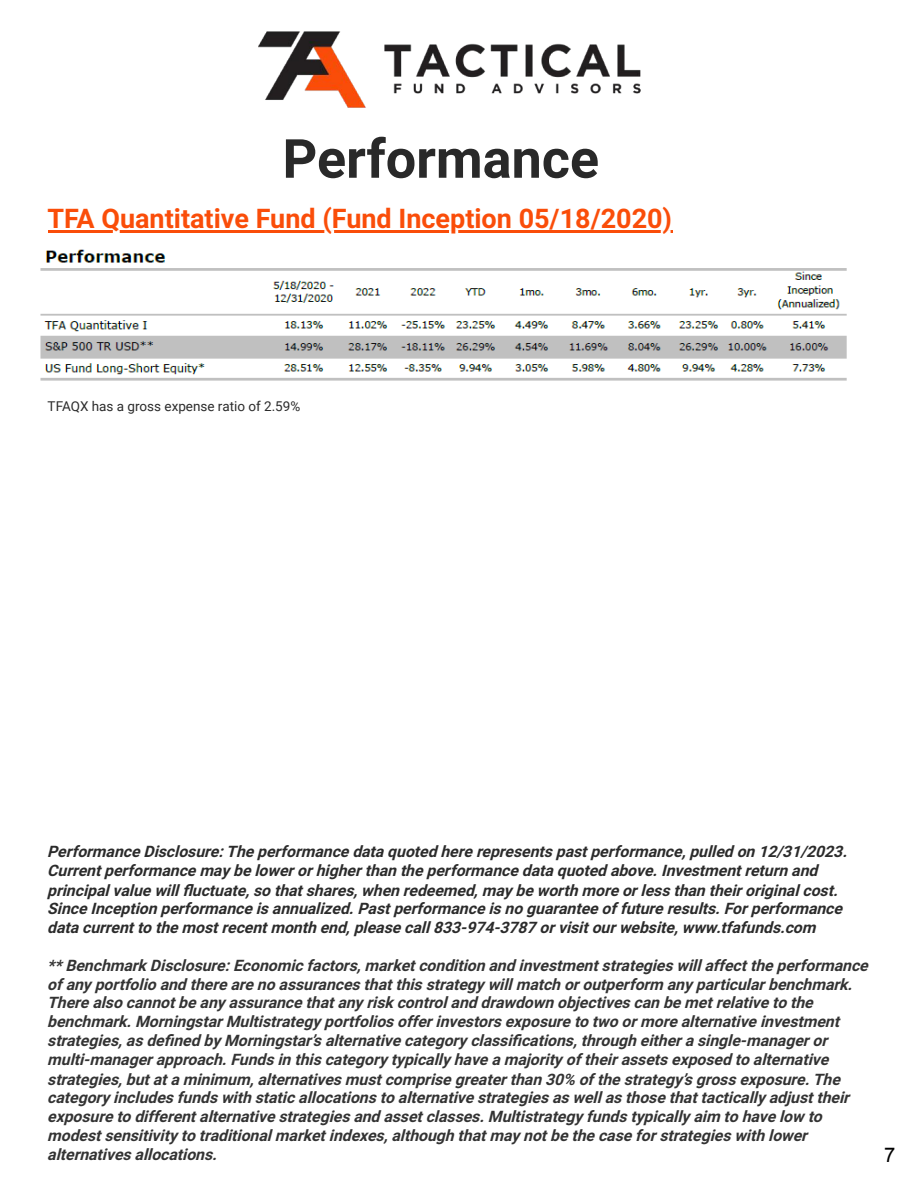
<style>
.page{position:relative;width:918px;height:1188px;background:#fff}
.page>*{position:absolute;margin:0;border:0;box-sizing:border-box;transform-origin:0 0}
.t1{font:700 54px "Roboto";color:#292929}
.t2{font:700 27px "Roboto";color:#fa4d09}
.t3{font:20.25px "Arial";color:#000}
.t4{font:italic 700 15.75px/18.9px "Roboto";color:#333}
.t5{font:italic 700 15.75px/18.9px "Roboto";color:#2b2b2b}
.t6{font:13.5px "Roboto";color:#2b2b2b}
</style>
<div class="page">
<hr style="left:48px;top:231px;width:624px;height:2px;background:#fa4d09">
<img style="left:258px;top:31px;width:383px;height:77px">
<img style="left:40px;top:249px;width:807px;height:132px">
<h1 class="t1" style="left:282px;top:128px;width:318px">Performance</h1>
<h2 class="t2" style="left:48px;top:203px;width:626px">TFA Quantitative Fund (Fund Inception 05/18/2020)</h2>
<p class="t6" style="left:48px;top:398px;width:254px">TFAQX has a gross expense ratio of 2.59%</p>
<p class="t5" style="left:47px;top:842px;width:806px">PerformanceDisclosure:Theperformancedataquoted hererepresentspastperformance,pulled on 12/31/2023.<br>Currentperformancemay belowerorhigherthan theperformancedataquoted above.Investmentreturn and principalvaluewillfluctuate,so thatshares,when redeemed,may beworth moreorlessthan theiroriginalcost.<br>SinceInception performanceisannualized.Pastperformanceisno guaranteeoffutureresults.Forperformance datacurrentto themostrecentmonth end,pleasecall833-974-3787 orvisitourwebsite,www.tfafunds.com</p>
<p class="t4" style="left:47px;top:956px;width:827px">**BenchmarkDisclosure:Economicfactors,marketcondition and investmentstrategieswillaffecttheperformance ofany portfolio and thereareno assurancesthatthisstrategy willmatch oroutperform any particularbenchmark.<br>Therealso cannotbeany assurancethatany riskcontroland drawdown objectivescan bemetrelativeto the benchmark.MorningstarMultistrategy portfoliosofferinvestorsexposureto two ormorealternativeinvestment strategies,asdefined by Morningstar’salternativecategory classifications,through eitherasingle-manageror multi-managerapproach.Fundsin thiscategory typically haveamajority oftheirassetsexposed to alternative strategies,butataminimum,alternativesmustcomprisegreaterthan 30% ofthestrategy ’sgrossexposure.The category includesfundswith staticallocationsto alternativestrategiesaswellasthosethattactically adjusttheir exposureto differentalternativestrategiesand assetclasses.Multistrategy fundstypically aim to havelow to modestsensitivity to traditionalmarketindexes,although thatmay notbethecaseforstrategieswith lower alternativesallocations.</p>
<p class="t3" style="left:884px;top:1144px;width:13px">7</p>
</div>
